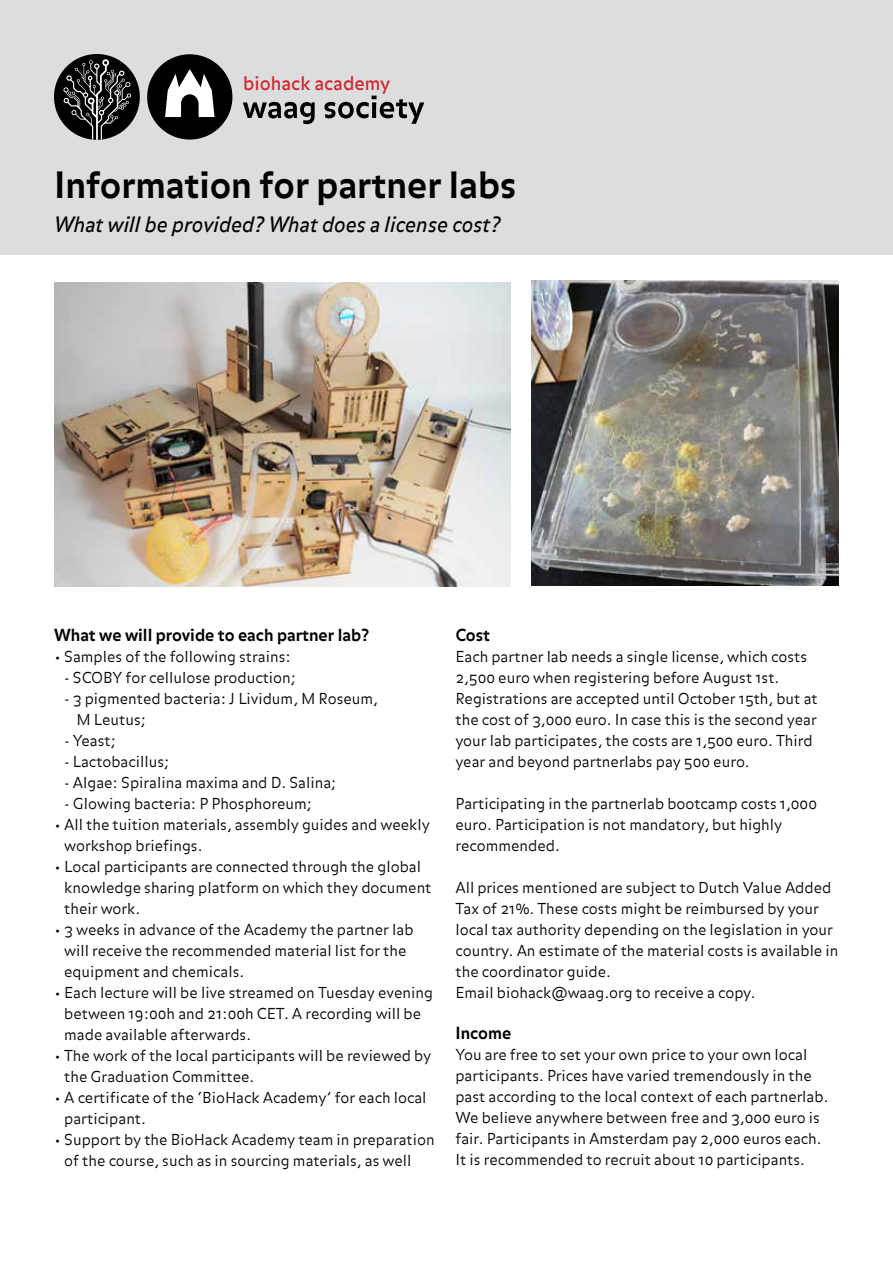
<style>
.page{position:relative;width:893px;height:1263px;background:#fff}
.page>*{position:absolute;margin:0;border:0;box-sizing:border-box;transform-origin:0 0}
.t1{font:700 36px "Balance OT";color:#000}
.t2{font:italic 21px "Balance OT";color:#000}
.t3{font:18.6px "Balance";color:#d2232a}
.t4{font:700 16.5px "Balance OT";color:#000}
.t5{font:300 15px/21px "Balance OT";color:#000}
</style>
<div class="page">
<div style="left:0;top:0;width:893px;height:255px;background:#dcddde"></div>
<div style="left:54px;top:54px;width:86px;height:86px;background:#000;border-radius:50%"></div>
<svg style="left:63px;top:59px;width:68px;height:81px"></svg>
<svg style="left:243px;top:96px;width:181px;height:28px"></svg>
<div style="left:147px;top:54px;width:85px;height:86px;background:#000;border-radius:50%"></div>
<svg style="left:165px;top:69px;width:50px;height:48px"></svg>
<img style="left:54px;top:282px;width:457px;height:305px">
<img style="left:531px;top:281px;width:308px;height:304px">
<p class="t3" style="left:243px;top:72px;width:149px">biohack academy</p>
<h1 class="t1" style="left:54px;top:163px;width:464px">Information for partner labs</h1>
<h2 class="t2" style="left:54px;top:212px;width:448px">What will be provided? What does a license cost?</h2>
<p class="t4" style="left:54px;top:625px;width:317px">What we will provide to each partner lab?</p>
<p class="t5" style="left:54px;top:647px;width:238px">• Samples of the following strains:</p>
<p class="t5" style="left:64px;top:668px;width:234px">- SCOBY for cellulose production;</p>
<p class="t5" style="left:76px;top:689px;width:303px;text-indent:-12px">- 3 pigmented bacteria: J Lividum, M Roseum,<br>M Leutus;</p>
<p class="t5" style="left:64px;top:731px;width:53px">- Yeast;</p>
<p class="t5" style="left:64px;top:752px;width:107px">- Lactobacillus;</p>
<p class="t5" style="left:64px;top:773px;width:274px">- Algae: Spiralina maxima and D. Salina;</p>
<p class="t5" style="left:64px;top:794px;width:250px">- Glowing bacteria: P Phosphoreum;</p>
<p class="t5" style="left:64px;top:815px;width:367px;text-indent:-10px">• All the tuition materials, assembly guides and weekly workshop briefings.</p>
<p class="t5" style="left:64px;top:857px;width:369px;text-indent:-10px">• Local participants are connected through the global knowledge sharing platform on which they document their work.</p>
<p class="t5" style="left:64px;top:920px;width:351px;text-indent:-10px">• 3 weeks in advance of the Academy the partner lab will receive the recommended material list for the equipment and chemicals.</p>
<p class="t5" style="left:64px;top:983px;width:370px;text-indent:-10px">• Each lecture will be live streamed on Tuesday evening between 19:00h and 21:00h CET. A recording will be made available afterwards.</p>
<p class="t5" style="left:64px;top:1046px;width:368px;text-indent:-10px">• The work of the local participants will be reviewed by the Graduation Committee.</p>
<p class="t5" style="left:64px;top:1088px;width:364px;text-indent:-10px">• A certificate of the ‘BioHack Academy’ for each local participant.</p>
<p class="t5" style="left:64px;top:1130px;width:372px;text-indent:-10px">• Support by the BioHack Academy team in preparation of the course, such as in sourcing materials, as well</p>
<p class="t4" style="left:455px;top:625px;width:36px">Cost</p>
<p class="t5" style="left:455px;top:647px;width:364px">Each partner lab needs a single license, which costs 2,500 euro when registering before August 1st.<br>Registrations are accepted until October 15th, but at the cost of 3,000 euro. In case this is the second year your lab participates, the costs are 1,500 euro. Third year and beyond partnerlabs pay 500 euro.</p>
<p class="t5" style="left:455px;top:794px;width:363px">Participating in the partnerlab bootcamp costs 1,000 euro. Participation is not mandatory, but highly recommended.</p>
<p class="t5" style="left:455px;top:878px;width:384px">All prices mentioned are subject to Dutch Value Added Tax of 21%. These costs might be reimbursed by your local tax authority depending on the legislation in your country. An estimate of the material costs is available in the coordinator guide.<br>Email biohack@waag.org to receive a copy.</p>
<p class="t4" style="left:455px;top:1023px;width:57px">Income</p>
<p class="t5" style="left:455px;top:1045px;width:374px">You are free to set your own price to your own local participants. Prices have varied tremendously in the past according to the local context of each partnerlab.<br>We believe anywhere between free and 3,000 euro is fair. Participants in Amsterdam pay 2,000 euros each.<br>It is recommended to recruit about 10 participants.</p>
</div>
